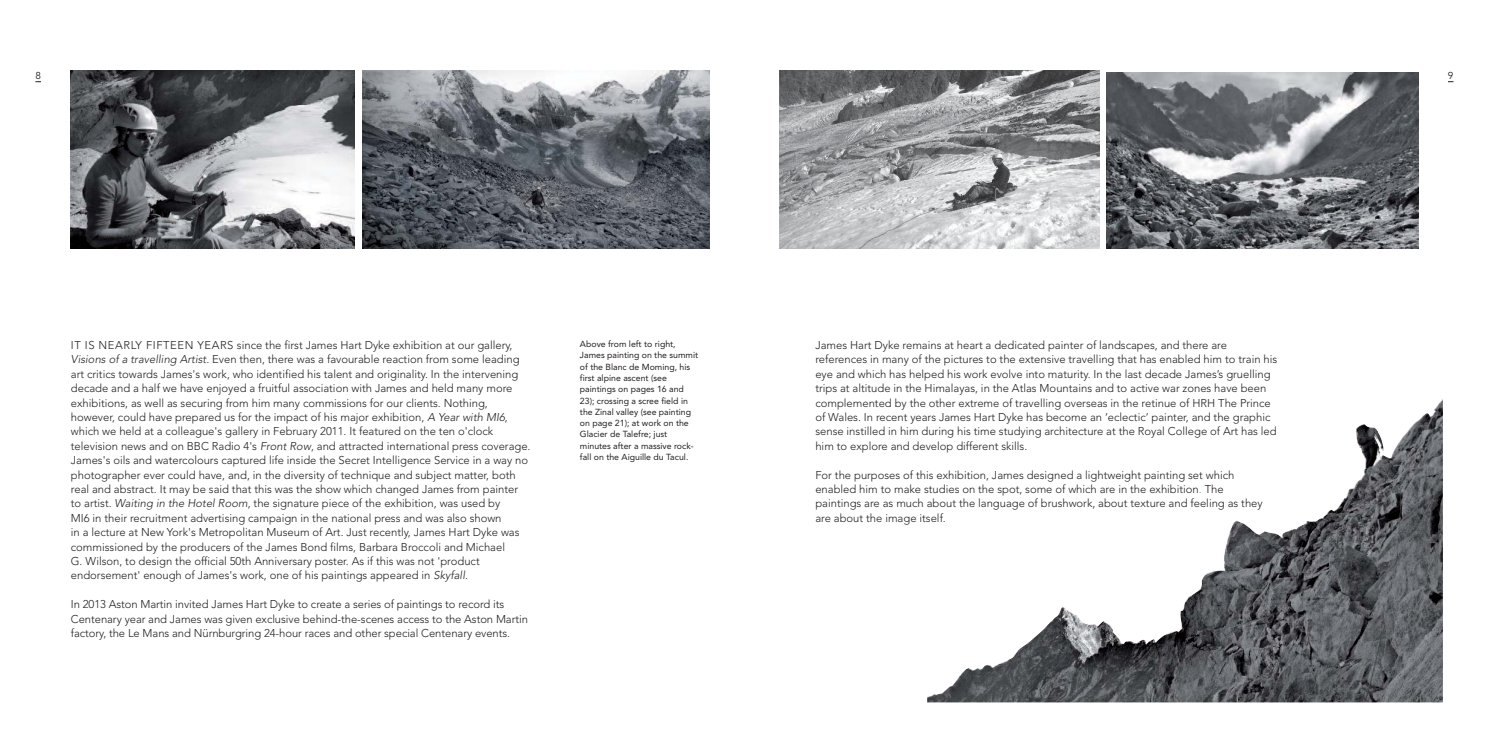
<style>
.page{position:relative;width:1489px;height:745px;background:#fff}
.page>*{position:absolute;margin:0;border:0;box-sizing:border-box;transform-origin:0 0}
.t1{font:300 11.25px/14.4px "Avenir";color:#231f20}
.t2{font:10px "Avenir";color:#231f20}
.t3{font:8.75px/11.2px "Avenir";color:#231f20}
.s1{font-style:italic}
.s2{color:#00aeef}
</style>
<div class="page">
<img style="left:927px;top:400px;width:515px;height:302px">
<img style="left:71px;top:71px;width:283px;height:177px">
<img style="left:363px;top:71px;width:346px;height:177px">
<img style="left:780px;top:71px;width:318px;height:177px">
<img style="left:1106px;top:72px;width:311px;height:176px">
<p class="t2" style="left:35px;top:71px;width:7px">8</p>
<p class="t2" style="left:1447px;top:71px;width:7px">9</p>
<p class="t1" style="left:71px;top:339px;width:461px">IT IS NEARLY FIFTEEN YEARS since the first James Hart Dyke exhibition at our gallery, <span class="s1">Visions of a travelling Artist.</span> Even then, there was a favourable reaction from some leading art critics towards James's work, who identified his talent and originality. In the intervening decade and a half we have enjoyed a fruitful association with James and held many more exhibitions, as well as securing from him many commissions for our clients. Nothing, however, could have prepared us for the impact of his major exhibition, <span class="s1">A Year with MI6</span>, which we held at a colleague's gallery in February 2011. It featured on the ten o'clock television news and on BBC Radio 4's <span class="s1">Front Row</span>, and attracted international press coverage.<br>James's oils and watercolours captured life inside the Secret Intelligence Service in a way no photographer ever could have, and, in the diversity of technique and subject matter, both real and abstract. It may be said that this was the show which changed James from painter to artist. <span class="s1">Waiting in the Hotel Room</span>, the signature piece of the exhibition, was used by<br>MI6 in their recruitment advertising campaign in the national press and was also shown<br>in a lecture at New York's Metropolitan Museum of Art. Just recently, James Hart Dyke was commissioned by the producers of the James Bond films, Barbara Broccoli and Michael<br>G. Wilson, to design the official 50th Anniversary poster. As if this was not 'product endorsement' enough of James's work, one of his paintings appeared in <span class="s1">Skyfall</span>.</p>
<p class="t1" style="left:71px;top:597px;width:458px">In 2013 Aston Martin invited James Hart Dyke to create a series of paintings to record its<br>Centenary year and James was given exclusive behind-the-scenes access to the Aston Martin factory, the Le Mans and Nürnburgring 24-hour races and other special Centenary events.</p>
<p class="t3" style="left:580px;top:339px;width:120px">Above from left to right,<br>James painting on the summit of the Blanc de Moming, his first alpine ascent (see paintings on pages 16 and<br>23); crossing a scree field in the Zinal valley (see painting on page 21); at work on the<br>Glacier de Talefre; just minutes after a massive rock&shy;fall on the Aiguille du Tacul.</p>
<p class="t1" style="left:815px;top:339px;width:463px">James Hart Dyke remains at heart a dedicated painter of landscapes, and there are references in many of the pictures to the extensive travelling that has enabled him to train his eye and which has helped his work evolve into maturity. In the last decade James’s gruelling trips at altitude in the Himalayas, in the Atlas Mountains and to active war zones have been complemented by the other extreme of travelling overseas in the retinue of HRH The Prince of Wales. In recent years James Hart Dyke has become an ‘eclectic’ painter, and the graphic sense instilled in him during his time studying architecture at the Royal College of Art has led him to explore and develop different skills.</p>
<p class="t1" style="left:815px;top:468px;width:449px">For the purposes of this exhibition, James designed a lightweight painting set which enabled him to make studies on the spot, some of which are in the exhibition<span class="s2">.</span> The paintings are as much about the language of brushwork, about texture and feeling as they are about the image itself.</p>
</div>
